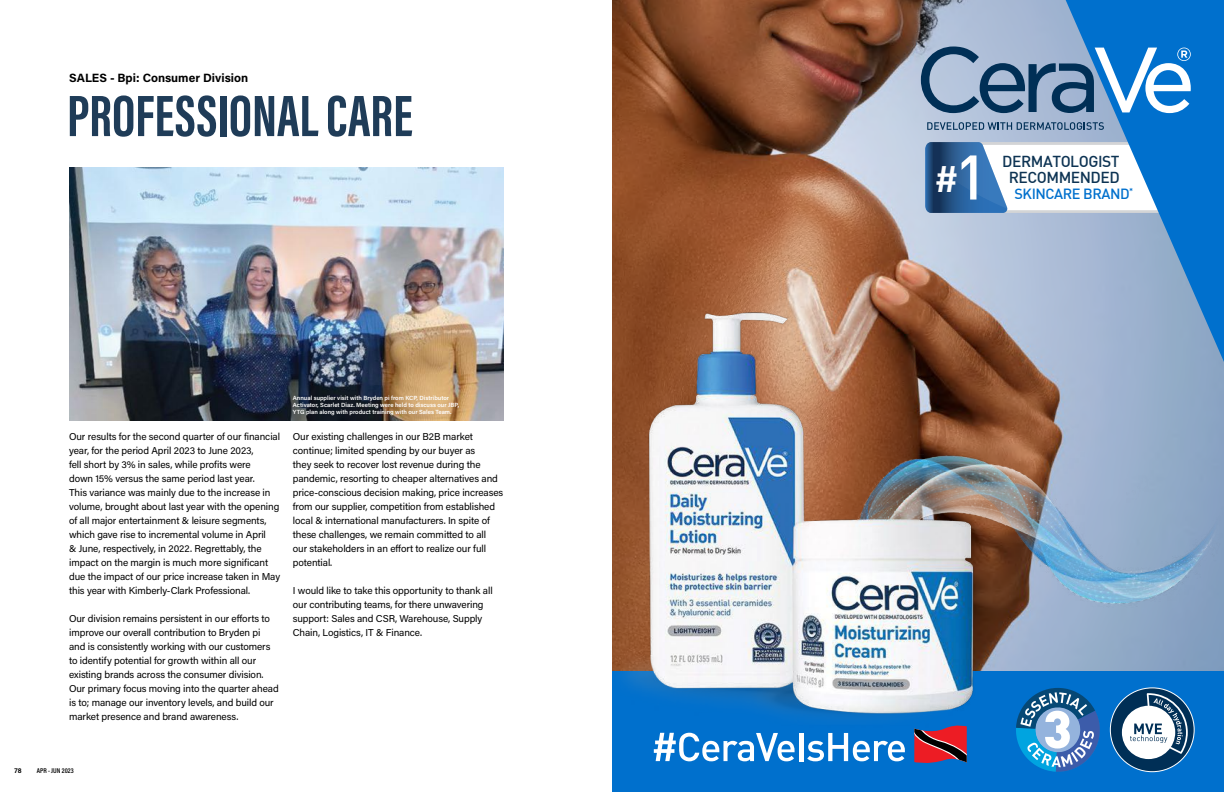
<style>
.page{position:relative;width:1224px;height:792px;background:#fff}
.page>*{position:absolute;margin:0;border:0;box-sizing:border-box;transform-origin:0 0}
.t1{font:60px "Acumin Variable Concept";letter-spacing:-.245em;color:#1f3c58}
.t2{font:500 36.1px "DIN";color:#fff}
.t3{font:500 15.6px/15.7px "DIN";letter-spacing:-.03em;color:#0d3353;text-align:center}
.t4{font:500 14.5px "DIN";letter-spacing:-.03em;color:#0070cd}
.t5{font:12px "Acumin Variable Concept";letter-spacing:.05em;color:#000}
.t6{font:10px/14px "Acumin Variable Concept";letter-spacing:.01em;color:#000}
.t7{font:500 8.4px "DIN";color:#0070cd}
.t8{font:7px "Acumin Variable Concept";letter-spacing:-.09em;color:#000}
.t9{font:6px/7.2px "Acumin Variable Concept";letter-spacing:.04em;color:#fff}
.s1{font-size:61.9px}
</style>
<div class="page">
<img style="left:69px;top:167px;width:435px;height:253px">
<img style="left:612px;top:0;width:454px;height:297px">
<svg style="left:925px;top:142px;width:141px;height:71px"></svg>
<svg style="left:1066px;top:0;width:158px;height:297px;background:#5297d4"></svg>
<svg style="left:927px;top:122px;width:177px;height:8px"></svg>
<svg style="left:921px;top:46px;width:270px;height:67px;background:#6c96bd"></svg>
<div style="left:612px;top:671px;width:612px;height:121px;background:#0070cd"></div>
<img style="left:612px;top:297px;width:612px;height:461px">
<svg style="left:1016px;top:688px;width:84px;height:84px"></svg>
<div style="left:1110px;top:688px;width:84px;height:84px;background:#002f56;border-radius:50%"></div>
<div style="left:1122px;top:706px;width:53px;height:53px;background:#fff;border-radius:50%"></div>
<svg style="left:1130px;top:693px;width:58px;height:61px"></svg>
<svg style="left:654px;top:733px;width:141px;height:28px"></svg>
<hr style="left:799px;top:733px;width:4px;height:28px;background:#fff">
<svg style="left:807px;top:733px;width:98px;height:28px"></svg>
<svg style="left:914px;top:723px;width:53px;height:40px"></svg>
<p class="t5" style="left:69px;top:70px;width:180px">SALES - Bpi: Consumer Division</p>
<h1 class="t1" style="left:67px;top:74px;width:363px">PROFESSIONALCARE</h1>
<p class="t6" style="left:69px;top:429px;width:212px">Our results for the second quarter of our financial year, for the period April 2023 to June 2023,<br>fell short by 3% in sales, while profits were<br>down 15% versus the same period last year.<br>This variance was mainly due to the increase in volume, brought about last year with the opening of all major entertainment &amp; leisure segments, which gave rise to incremental volume in April<br>&amp; June, respectively, in 2022. Regrettably, the impact on the margin is much more significant due the impact of our price increase taken in May this year with Kimberly-Clark Professional.</p>
<p class="t6" style="left:69px;top:611px;width:211px">Our division remains persistent in our efforts to improve our overall contribution to Bryden pi and is consistently working with our customers to identify potential for growth within all our existing brands across the consumer division.<br>Our primary focus moving into the quarter ahead is to; manage our inventory levels, and build our market presence and brand awareness.</p>
<p class="t9" style="left:293px;top:394px;width:167px">Annual supplier visit with Bryden pi from KCP, Distributor<br>Activator, Scarlet Diaz. Meeting were held to discuss our JBP,<br>YTG plan along with product training with our Sales Team.</p>
<p class="t6" style="left:293px;top:429px;width:212px">Our existing challenges in our B2B market continue; limited spending by our buyer as<br>they seek to recover lost revenue during the pandemic, resorting to cheaper alternatives and price-conscious decision making, price increases from our supplier, competition from established local &amp; international manufacturers. In spite of these challenges, we remain committed to all<br>our stakeholders in an effort to realize our full potential.</p>
<p class="t6" style="left:293px;top:583px;width:201px">I would like to take this opportunity to thank all our contributing teams, for there unwavering support: Sales and CSR, Warehouse, Supply Chain, Logistics, IT &amp; Finance.</p>
<p class="t8" style="left:15px;top:766px;width:9px">78</p>
<p class="t8" style="left:37px;top:766px;width:39px">APR - JUN 2023</p>
<h2 class="t2" style="left:934px;top:156px;width:55px">#<span class="s1">1</span></h2>
<h3 class="t3" style="left:1002px;top:153px;width:119px">DERMATOLOGIST<br>RECOMMENDED</h3>
<h3 class="t4" style="left:1014px;top:184px;width:117px">SKINCARE BRAND</h3>
<p class="t7" style="left:1129px;top:186px;width:6px">*</p>
</div>
